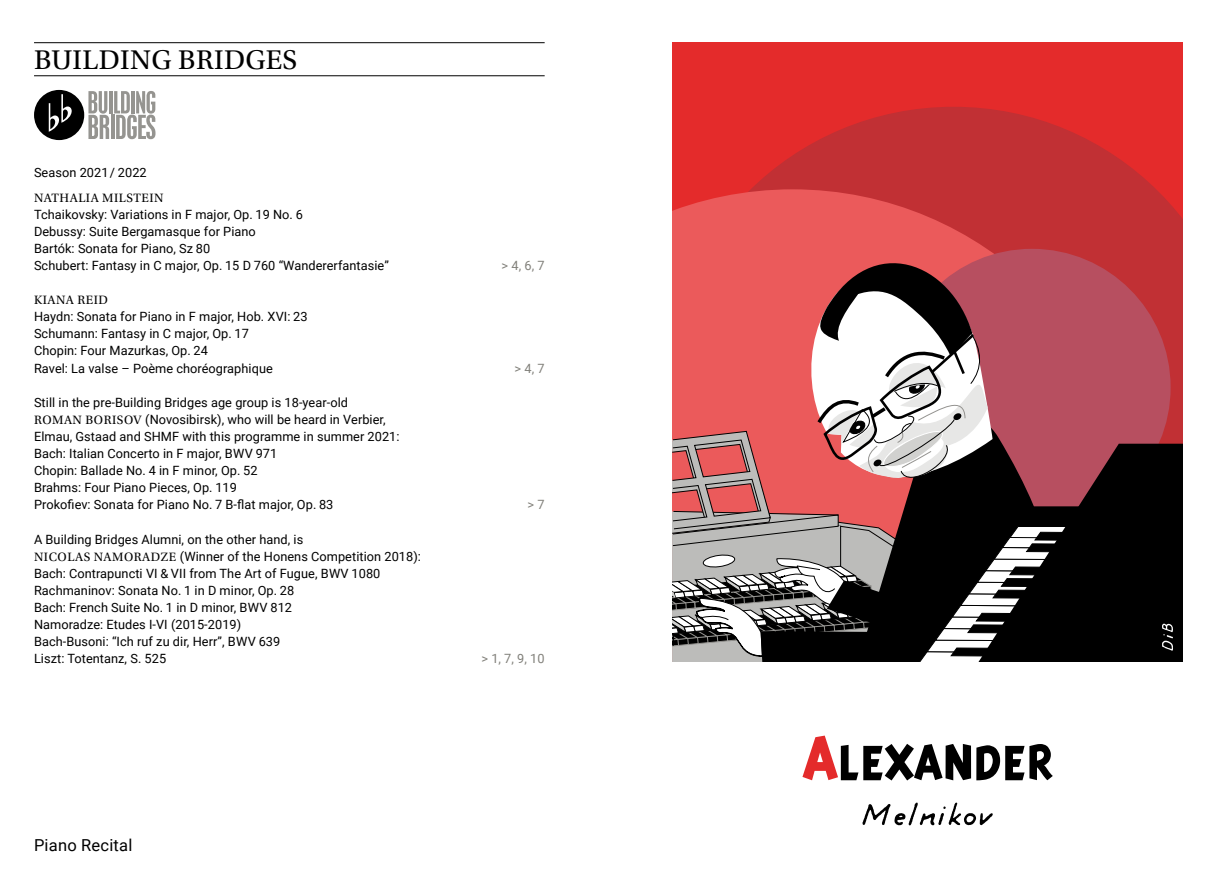
<style>
.page{position:relative;width:1217px;height:893px;background:#fff}
.page>*{position:absolute;margin:0;border:0;box-sizing:border-box;transform-origin:0 0}
.t1{font:28.5px "Utopia Std";letter-spacing:.015em;color:#000}
.t2{font:16.5px "Roboto";letter-spacing:.01em;color:#000}
.t3{font:12.75px/17.1px "Roboto";letter-spacing:.005em;color:#000}
.t4{font:12.75px "Utopia Std";letter-spacing:.04em;color:#000}
.t5{font:12.75px "Roboto";color:#81807a}
.s1{font-family:"Utopia Std"}
</style>
<div class="page">
<svg style="left:862px;top:803px;width:130px;height:22px"></svg>
<svg style="left:802px;top:736px;width:250px;height:44px"></svg>
<div style="left:672px;top:43px;width:510px;height:585px;background:#e42b2b"></div>
<svg style="left:751px;top:107px;width:431px;height:337px;fill:#c13034"></svg>
<svg style="left:672px;top:189px;width:467px;height:111px;background:#d34043"></svg>
<div style="left:893px;top:249px;width:277px;height:277px;background:#b74f60;border-radius:50%"></div>
<svg style="left:672px;top:232px;width:418px;height:430px;background:#b17173"></svg>
<svg style="left:976px;top:444px;width:206px;height:218px;background:#261a1c"></svg>
<svg style="left:1161px;top:624px;width:11px;height:27px"></svg>
<hr style="left:34px;top:42px;width:510px;height:1px;background:#000">
<hr style="left:34px;top:75px;width:510px;height:1px;background:#000">
<svg style="left:88px;top:91px;width:67px;height:48px"></svg>
<div style="left:34px;top:90px;width:50px;height:50px;background:#000;border-radius:50%"></div>
<svg style="left:49px;top:94px;width:23px;height:38px"></svg>
<h1 class="t1" style="left:34px;top:44px;width:264px">BUILDING BRIDGES</h1>
<p class="t3" style="left:34px;top:163px;width:114px">Season 2021 / 2022</p>
<p class="t4" style="left:34px;top:190px;width:131px">NATHALIA MILSTEIN</p>
<p class="t3" style="left:34px;top:205px;width:356px">Tchaikovsky: Variations in F major, Op. 19 No. 6<br>Debussy: Suite Bergamasque for Piano<br>Bartók: Sonata for Piano, Sz 80<br>Schubert: Fantasy in C major, Op. 15 D 760 “Wandererfantasie”</p>
<p class="t4" style="left:34px;top:293px;width:75px">KIANA REID</p>
<p class="t3" style="left:34px;top:308px;width:275px">Haydn: Sonata for Piano in F major, Hob. XVI: 23<br>Schumann: Fantasy in C major, Op. 17<br>Chopin: Four Mazurkas, Op. 24<br>Ravel: La valse – Poème choréographique</p>
<p class="t3" style="left:34px;top:393px;width:367px">Still in the pre-Building Bridges age group is 18-year-old<br><span class="s1">ROMAN BORISOV</span> (Novosibirsk), who will be heard in Verbier, Elmau, Gstaad and SHMF with this programme in summer 2021:<br>Bach: Italian Concerto in F major, BWV 971<br>Chopin: Ballade No. 4 in F minor, Op. 52<br>Brahms: Four Piano Pieces, Op. 119<br>Prokofiev: Sonata for Piano No. 7 B-flat major, Op. 83</p>
<p class="t3" style="left:34px;top:530px;width:388px">A Building Bridges Alumni, on the other hand, is<br><span class="s1">NICOLAS NAMORADZE</span> (Winner of the Honens Competition 2018):<br>Bach: Contrapuncti VI &amp; VII from The Art of Fugue, BWV 1080<br>Rachmaninov: Sonata No. 1 in D minor, Op. 28<br>Bach: French Suite No. 1 in D minor, BWV 812<br>Namoradze: Etudes I-VI (2015-2019)<br>Bach-Busoni: “Ich ruf zu dir, Herr”, BWV 639<br>Liszt: Totentanz, S. 525</p>
<p class="t5" style="left:501px;top:256px;width:45px">&gt; 4, 6, 7</p>
<p class="t5" style="left:514px;top:359px;width:32px">&gt; 4, 7</p>
<p class="t5" style="left:527px;top:496px;width:19px">&gt; 7</p>
<p class="t5" style="left:481px;top:650px;width:65px">&gt; 1, 7, 9, 10</p>
<p class="t2" style="left:34px;top:834px;width:100px">Piano Recital</p>
</div>
